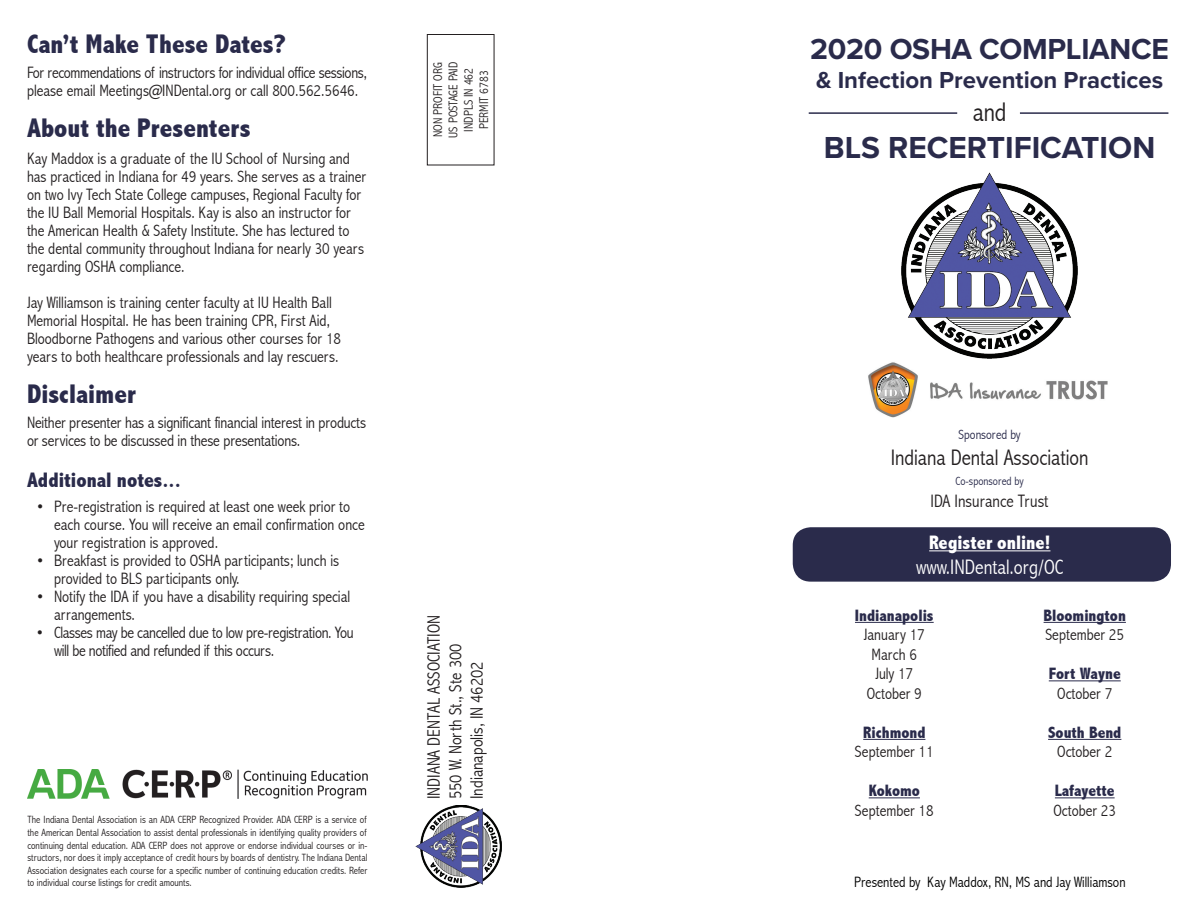
<style>
.page{position:relative;width:1188px;height:918px;background:#fff}
.page>*{position:absolute;margin:0;border:0;box-sizing:border-box;transform-origin:0 0}
.t1{font:700 31.5px "Proxima Nova";color:#2a2b4b}
.t2{font:700 30px "Proxima Nova";letter-spacing:-.01em;color:#2a2b4b}
.t3{font:800 condensed 27px "Abadi";color:#2a2b4b}
.t4{font:300 condensed 27px "Abadi";color:#231f20}
.t5{font:700 24px "Proxima Nova";color:#2a2b4b}
.t6{font:300 condensed 22.5px "Abadi";color:#231f20}
.t7{font:300 condensed 21px "Abadi";color:#fff}
.t8{font:800 condensed 21px "Abadi";color:#2a2b4b}
.t9{font:800 condensed 19.5px "Abadi";color:#fff}
.t10{font:300 condensed 18px/21.6px "Abadi";color:#231f20}
.t11{font:300 condensed 16.5px/18px "Abadi";color:#231f20}
.t12{font:300 condensed 16.5px/18px "Abadi";letter-spacing:-.02em;color:#231f20}
.t13{font:800 condensed 16.5px "Abadi";color:#2a2b4b}
.t14{font:300 condensed 15px "Abadi";color:#000}
.t15{font:300 condensed 13.5px "Abadi";color:#2a2b4b}
.t16{font:300 condensed 12.75px/15.3px "Abadi";color:#231f20;text-align:center}
.t17{font:300 condensed 12px "Abadi";color:#2a2b4b}
.t18{font:300 condensed 10.5px/12.6px "Abadi";color:#231f20;text-align:justify}
</style>
<div class="page">
<img style="left:27px;top:769px;width:340px;height:29px">
<img style="left:416px;top:806px;width:86px;height:81px">
<hr style="left:855px;top:622px;width:79px;height:1px;background:#2a2b4b">
<hr style="left:863px;top:739px;width:62px;height:1px;background:#2a2b4b">
<hr style="left:869px;top:797px;width:51px;height:1px;background:#2a2b4b">
<hr style="left:1044px;top:622px;width:82px;height:1px;background:#2a2b4b">
<hr style="left:1049px;top:680px;width:72px;height:1px;background:#2a2b4b">
<hr style="left:1048px;top:739px;width:73px;height:1px;background:#2a2b4b">
<hr style="left:1055px;top:797px;width:60px;height:1px;background:#2a2b4b">
<div style="left:793px;top:527px;width:378px;height:55px;background:#2a2b4b;border-radius:18px"></div>
<hr style="left:929px;top:550px;width:121px;height:1px;background:#fff">
<hr style="left:809px;top:112px;width:148px;height:2px;background:#2a2b4b">
<hr style="left:1020px;top:112px;width:148px;height:2px;background:#2a2b4b">
<img style="left:902px;top:173px;width:175px;height:186px">
<img style="left:868px;top:362px;width:240px;height:56px">
<div style="left:427px;top:34px;width:67px;height:131px;border:1px solid #231f20"></div>
<h3 class="t3" style="left:27px;top:29px;width:260px">Can’t Make These Dates?</h3>
<p class="t12" style="left:27px;top:63px;width:341px">For recommendations of instructors for individual office sessions, please email Meetings@INDental.org or call 800.562.5646.</p>
<h3 class="t3" style="left:27px;top:113px;width:225px">About the Presenters</h3>
<p class="t11" style="left:27px;top:149px;width:341px">Kay Maddox is a graduate of the IU School of Nursing and has practiced in Indiana for 49 years. She serves as a trainer on two Ivy Tech State College campuses, Regional Faculty for the IU Ball Memorial Hospitals. Kay is also an instructor for the American Health &amp; Safety Institute. She has lectured to the dental community throughout Indiana for nearly 30 years regarding OSHA compliance.</p>
<p class="t11" style="left:27px;top:293px;width:316px">Jay Williamson is training center faculty at IU Health Ball Memorial Hospital. He has been training CPR, First Aid, Bloodborne Pathogens and various other courses for 18 years to both healthcare professionals and lay rescuers.</p>
<h3 class="t3" style="left:27px;top:378px;width:110px">Disclaimer</h3>
<p class="t11" style="left:27px;top:413px;width:341px">Neither presenter has a significant financial interest in products or services to be discussed in these presentations.</p>
<p class="t8" style="left:27px;top:468px;width:155px">Additional notes...</p>
<p class="t11" style="left:54px;top:497px;width:312px;text-indent:-18px">• Pre-registration is required at least one week prior to each course. You will receive an email confirmation once your registration is approved.</p>
<p class="t11" style="left:54px;top:551px;width:287px;text-indent:-18px">• Breakfast is provided to OSHA participants; lunch is provided to BLS participants only.</p>
<p class="t11" style="left:54px;top:587px;width:298px;text-indent:-18px">• Notify the IDA if you have a disability requiring special arrangements.</p>
<p class="t12" style="left:54px;top:623px;width:301px;text-indent:-18px">• Classes may be cancelled due to low pre-registration. You will be notified and refunded if this occurs.</p>
<p class="t18" style="left:27px;top:814px;width:341px">The Indiana Dental Association is an ADA CERP Recognized Provider. ADA CERP is a service of the American Dental Association to assist dental professionals in identifying quality providers of continuing dental education. ADA CERP does not approve or endorse individual courses or in&shy;structors, nor does it imply acceptance of credit hours by boards of dentistry. The Indiana Dental Association designates each course for a specific number of continuing education credits. Refer to individual course listings for credit amounts.</p>
<p class="t16" style="left:430px;top:138px;width:77px;rotate:-90deg">NON PROFIT ORG<br>US POSTAGE PAID<br>INDPLS IN 462<br>PERMIT 6783</p>
<p class="t10" style="left:423px;top:799px;width:185px;rotate:-90deg">INDIANA DENTAL ASSOCIATION<br>550 W. North St., Ste 300<br>Indianapolis, IN 46202</p>
<h2 class="t2" style="left:810px;top:27px;width:360px">2020 OSHA COMPLIANCE</h2>
<h3 class="t5" style="left:816px;top:62px;width:349px">&amp; Infection Prevention Practices</h3>
<h3 class="t4" style="left:973px;top:96px;width:35px">and</h3>
<h1 class="t1" style="left:824px;top:124px;width:333px">BLS RECERTIFICATION</h1>
<p class="t15" style="left:959px;top:427px;width:64px">Sponsored by</p>
<h3 class="t6" style="left:891px;top:444px;width:199px">Indiana Dental Association</h3>
<p class="t17" style="left:956px;top:474px;width:69px">Co-sponsored by</p>
<p class="t10" style="left:931px;top:490px;width:119px">IDA Insurance Trust</p>
<p class="t9" style="left:929px;top:531px;width:123px">Register online!</p>
<p class="t7" style="left:916px;top:555px;width:149px">www.INDental.org/OC</p>
<p class="t13" style="left:855px;top:606px;width:80px">Indianapolis</p>
<p class="t11" style="left:864px;top:625px;width:62px;line-height:19.5px;text-align:center">January 17<br>March 6<br>July 17<br>October 9</p>
<p class="t13" style="left:863px;top:723px;width:64px">Richmond</p>
<p class="t11" style="left:855px;top:743px;width:80px">September 11</p>
<p class="t13" style="left:869px;top:781px;width:53px">Kokomo</p>
<p class="t11" style="left:855px;top:801px;width:80px">September 18</p>
<p class="t13" style="left:1044px;top:606px;width:84px">Bloomington</p>
<p class="t11" style="left:1045px;top:626px;width:80px">September 25</p>
<p class="t13" style="left:1049px;top:664px;width:73px">Fort Wayne</p>
<p class="t11" style="left:1057px;top:684px;width:56px">October 7</p>
<p class="t13" style="left:1048px;top:723px;width:75px">South Bend</p>
<p class="t11" style="left:1057px;top:743px;width:56px">October 2</p>
<p class="t13" style="left:1055px;top:781px;width:61px">Lafayette</p>
<p class="t11" style="left:1053px;top:801px;width:64px">October 23</p>
<p class="t14" style="left:854px;top:873px;width:273px">Presented by Kay Maddox, RN, MS and Jay Williamson</p>
</div>
